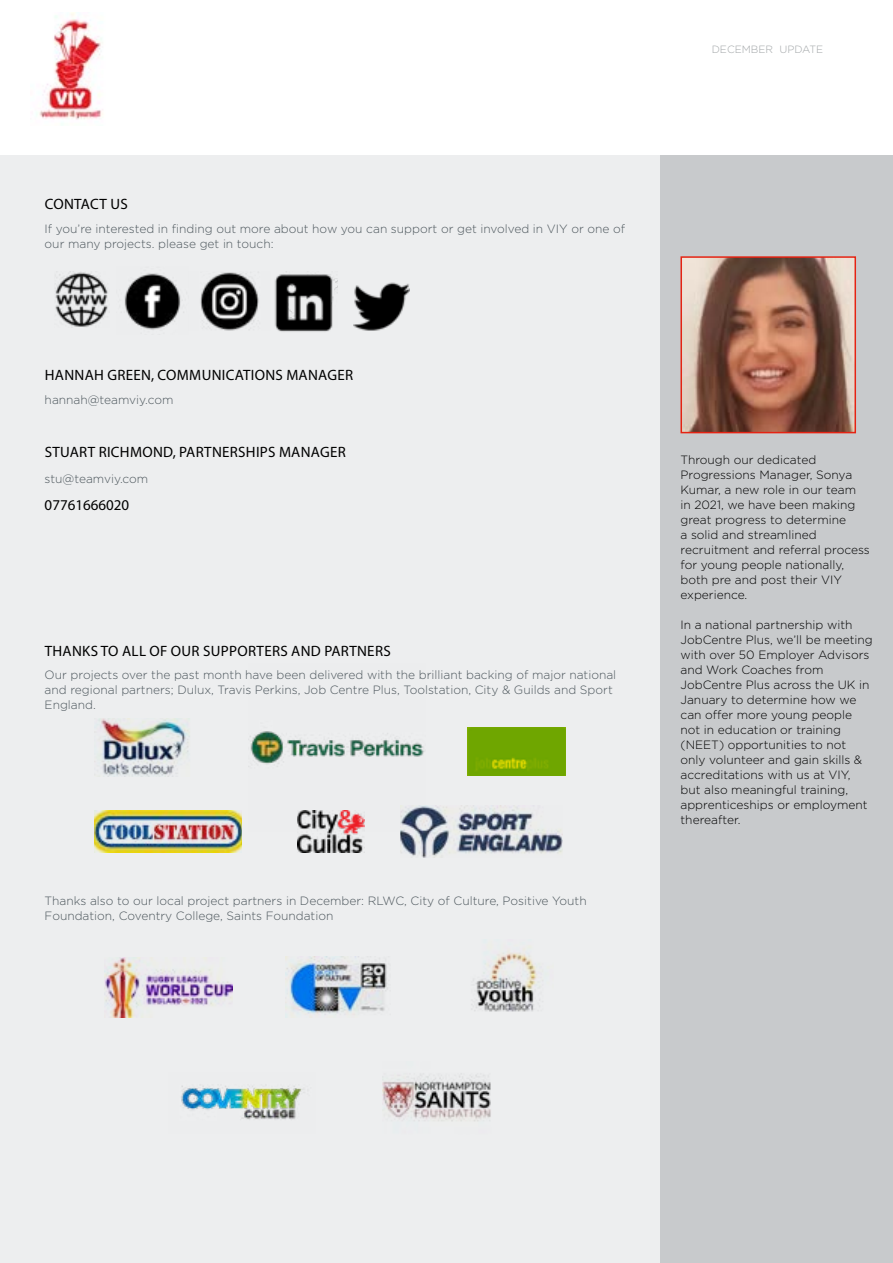
<style>
.page{position:relative;width:893px;height:1263px;background:#fff}
.page>*{position:absolute;margin:0;border:0;box-sizing:border-box;transform-origin:0 0}
.t1{font:15px "Myriad Pro";letter-spacing:.02em;color:#000}
.t2{font:15px "Myriad Pro";color:#000}
.t3{font:300 12px/15px "Gotham";color:#000}
.t4{font:300 12px/15px "Gotham";color:#4c565c}
.t5{font:300 10.5px "Gotham";color:#a1a5a7}
</style>
<div class="page">
<div style="left:0;top:155px;width:660px;height:1108px;background:#edeeef"></div>
<div style="left:660px;top:155px;width:233px;height:1108px;background:#c8cacc"></div>
<img style="left:97px;top:718px;width:93px;height:59px">
<img style="left:250px;top:731px;width:175px;height:100px">
<img style="left:401px;top:806px;width:162px;height:51px">
<img style="left:55px;top:271px;width:53px;height:56px">
<img style="left:124px;top:273px;width:60px;height:57px">
<img style="left:200px;top:272px;width:59px;height:58px">
<img style="left:297px;top:811px;width:67px;height:41px">
<img style="left:359px;top:282px;width:50px;height:49px">
<img style="left:683px;top:259px;width:170px;height:171px">
<div style="left:680px;top:256px;width:176px;height:177px;border:2px solid #e52313"></div>
<img style="left:95px;top:811px;width:147px;height:41px">
<img style="left:382px;top:1073px;width:109px;height:48px">
<img style="left:468px;top:727px;width:97px;height:49px">
<img style="left:105px;top:957px;width:127px;height:60px">
<img style="left:471px;top:947px;width:66px;height:65px">
<img style="left:181px;top:1086px;width:123px;height:34px">
<img style="left:275px;top:271px;width:84px;height:61px">
<img style="left:285px;top:956px;width:103px;height:62px">
<img style="left:36px;top:13px;width:67px;height:112px">
<p class="t5" style="left:712px;top:45px;width:113px">DECEMBER UPDATE</p>
<p class="t1" style="left:45px;top:199px;width:85px">CONTACT US</p>
<p class="t4" style="left:45px;top:221px;width:582px">If you’re interested in finding out more about how you can support or get involved in VIY or one of our many projects. please get in touch:</p>
<p class="t1" style="left:45px;top:370px;width:310px">HANNAH GREEN, COMMUNICATIONS MANAGER</p>
<p class="t4" style="left:45px;top:392px;width:130px">hannah@teamviy.com</p>
<p class="t1" style="left:45px;top:446px;width:303px">STUART RICHMOND, PARTNERSHIPS MANAGER</p>
<p class="t4" style="left:45px;top:472px;width:105px">stu@teamviy.com</p>
<p class="t2" style="left:45px;top:499px;width:86px">07761666020</p>
<p class="t1" style="left:45px;top:646px;width:347px">THANKS TO ALL OF OUR SUPPORTERS AND PARTNERS</p>
<p class="t4" style="left:45px;top:668px;width:573px">Our projects over the past month have been delivered with the brilliant backing of major national and regional partners; Dulux, Travis Perkins, Job Centre Plus, Toolstation, City &amp; Guilds and Sport<br>England.</p>
<p class="t4" style="left:45px;top:894px;width:544px">Thanks also to our local project partners in December: RLWC, City of Culture, Positive Youth<br>Foundation, Coventry College, Saints Foundation</p>
<p class="t3" style="left:680px;top:453px;width:191px">Through our dedicated<br>Progressions Manager, Sonya<br>Kumar, a new role in our team<br>in 2021, we have been making great progress to determine<br>a solid and streamlined recruitment and referral process for young people nationally, both pre and post their VIY experience.</p>
<p class="t3" style="left:680px;top:618px;width:194px">In a national partnership with<br>JobCentre Plus, we’ll be meeting with over 50 Employer Advisors and Work Coaches from<br>JobCentre Plus across the UK in<br>January to determine how we can offer more young people not in education or training (NEET) opportunities to not only volunteer and gain skills &amp; accreditations with us at VIY, but also meaningful training, apprenticeships or employment thereafter.</p>
</div>
